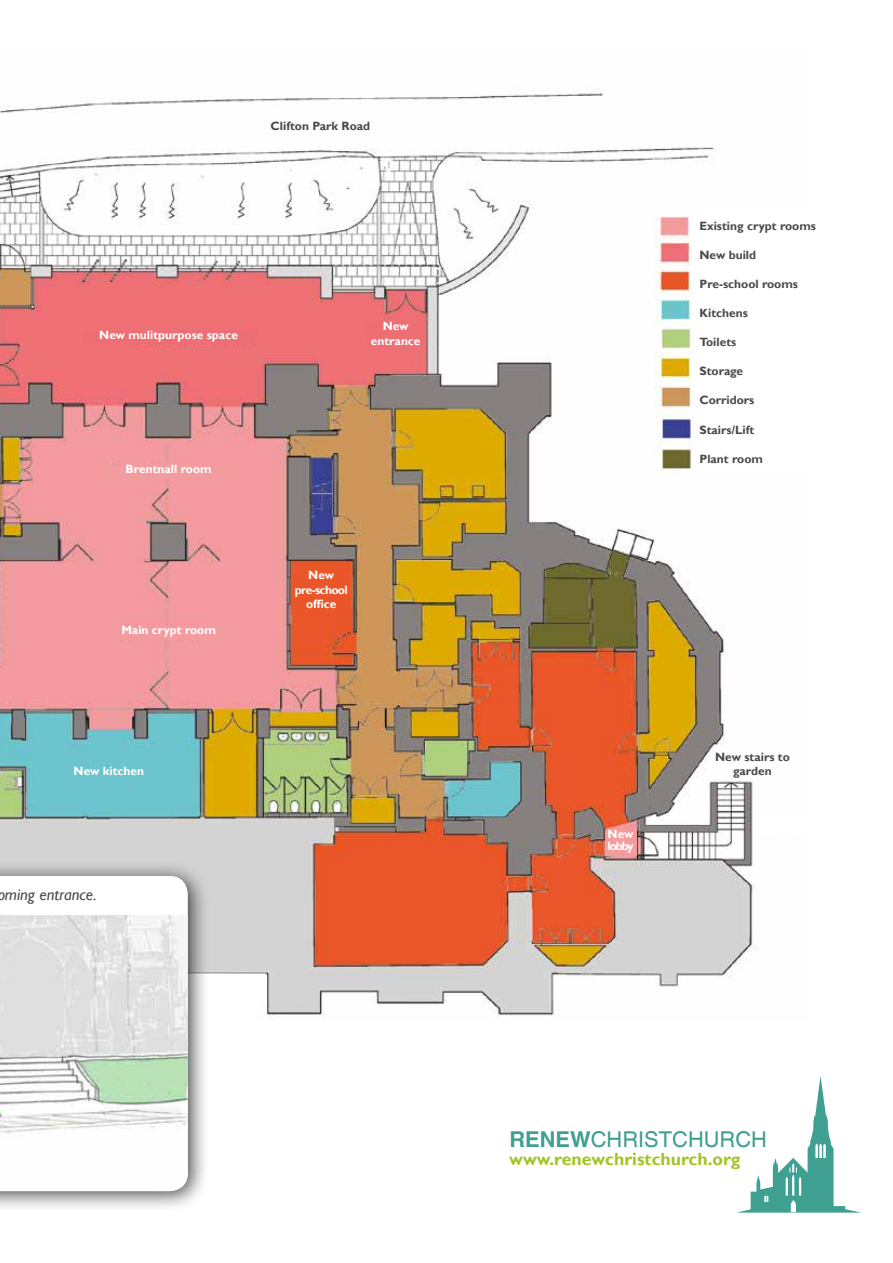
<style>
.page{position:relative;width:893px;height:1263px;background:#fff}
.page>*{position:absolute;margin:0;border:0;box-sizing:border-box;transform-origin:0 0}
.t1{font:21.9px "Switzerland Plain";color:#3f9f90}
.t2{font:700 17.7px "Gill Sans";color:#a2c425}
.t3{font:italic 16.5px "Gill Sans";color:#4a4a49}
.t4{font:700 12px/14.4px "Gill Sans";color:#4a4a49;text-align:center}
.t5{font:700 12px/14.4px "Gill Sans";color:#fff;text-align:center}
.t6{font:700 12px/14.4px "Gill Sans";letter-spacing:-.05em;color:#fff;text-align:center}
.t7{font:700 12px/12px "Gill Sans";letter-spacing:-.08em;color:#fff}
.s1{font-family:"Switzerland";font-weight:700}
</style>
<div class="page">
<img style="left:0;top:93px;width:757px;height:927px">
<svg style="left:739px;top:1076px;width:119px;height:136px"></svg>
<div style="left:84px;top:330px;width:170px;height:14px;background:#ed6e73"></div>
<div style="left:101px;top:465px;width:136px;height:13px;background:#f39c9f"></div>
<div style="left:113px;top:626px;width:111px;height:14px;background:#f39c9f"></div>
<div style="left:292px;top:571px;width:59px;height:43px;background:#ea5629"></div>
<div style="left:366px;top:322px;width:59px;height:26px;background:#ed6e73"></div>
<div style="left:64px;top:767px;width:90px;height:13px;background:#6cc4ce"></div>
<div style="left:605px;top:830px;width:31px;height:26px;background:#f39c9f"></div>
<div style="left:696px;top:212px;width:150px;height:259px;background:#fff"></div>
<div style="left:0;top:860px;width:210px;height:353px;background:#000;opacity:.75"></div>
<svg style="left:0;top:876px;width:188px;height:39px"></svg>
<img style="left:0;top:915px;width:188px;height:276px">
<p class="t4" style="left:271px;top:119px;width:101px">Clifton Park Road</p>
<p class="t5" style="left:99px;top:328px;width:140px">New mulitpurpose space</p>
<p class="t5" style="left:126px;top:462px;width:88px">Brentnall room</p>
<p class="t5" style="left:121px;top:623px;width:96px">Main crypt room</p>
<p class="t5" style="left:74px;top:764px;width:72px">New kitchen</p>
<h3 class="t3" style="left:-2px;top:885px;width:101px">oming entrance.</h3>
<p class="t5" style="left:371px;top:319px;width:51px">New entrance</p>
<p class="t6" style="left:295px;top:568px;width:54px">New pre-school office</p>
<p class="t4" style="left:699px;top:219px;width:118px">Existing crypt rooms</p>
<p class="t4" style="left:699px;top:248px;width:58px">New build</p>
<p class="t4" style="left:699px;top:277px;width:100px">Pre-school rooms</p>
<p class="t4" style="left:699px;top:306px;width:50px">Kitchens</p>
<p class="t4" style="left:699px;top:335px;width:38px">Toilets</p>
<p class="t4" style="left:699px;top:364px;width:45px">Storage</p>
<p class="t4" style="left:699px;top:393px;width:56px">Corridors</p>
<p class="t4" style="left:699px;top:423px;width:56px">Stairs/Lift</p>
<p class="t4" style="left:699px;top:452px;width:65px">Plant room</p>
<p class="t7" style="left:607px;top:828px;width:28px">New lobby</p>
<p class="t4" style="left:715px;top:750px;width:76px">New stairs to garden</p>
<h1 class="t1" style="left:509px;top:1126px;width:259px"><span class="s1">RENEW</span>CHRISTCHURCH</h1>
<h2 class="t2" style="left:509px;top:1149px;width:233px">www.renewchristchurch.org</h2>
</div>
